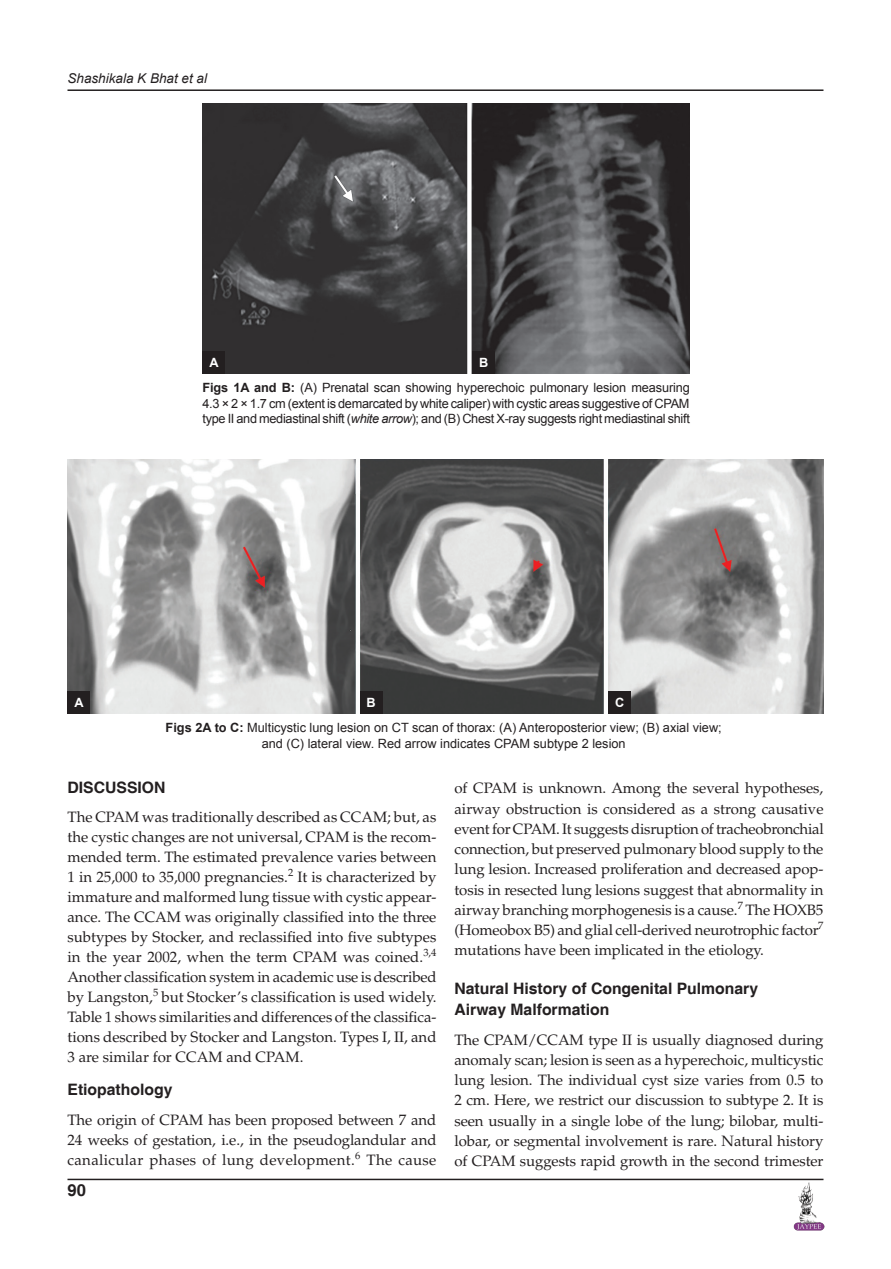
<style>
.page{position:relative;width:891px;height:1269px;background:#fff}
.page>*{position:absolute;margin:0;border:0;box-sizing:border-box;transform-origin:0 0}
.t1{font:700 16.5px "Helvetica";color:#231f20}
.t2{font:700 15.75px/21px "Helvetica";color:#231f20}
.t3{font:15px/20.2px "Palatino";letter-spacing:-.005em;color:#231f20;text-align:justify}
.t4{font:italic 13.5px "Arial";color:#231f20}
.t5{font:12.75px/15.8px "Arial";color:#231f20;text-align:justify}
.t6{font:700 12.75px "Arial";color:#fff}
.s1{font-weight:700}
.s2{font-style:italic}
</style>
<div class="page">
<hr style="left:68px;top:89px;width:756px;height:2px;background:#231f20">
<hr style="left:68px;top:1179px;width:756px;height:1px;background:#231f20">
<img style="left:794px;top:1182px;width:30px;height:49px">
<img style="left:68px;top:459px;width:756px;height:255px">
<img style="left:202px;top:104px;width:488px;height:270px">
<div style="left:202px;top:351px;width:23px;height:23px;background:#231f20"></div>
<div style="left:472px;top:351px;width:23px;height:23px;background:#231f20"></div>
<div style="left:68px;top:691px;width:22px;height:23px;background:#231f20"></div>
<div style="left:360px;top:691px;width:22px;height:23px;background:#231f20"></div>
<div style="left:608px;top:691px;width:23px;height:23px;background:#231f20"></div>
<p class="t4" style="left:68px;top:69px;width:141px">Shashikala K Bhat et al</p>
<p class="t6" style="left:209px;top:354px;width:11px">A</p>
<p class="t6" style="left:479px;top:354px;width:11px">B</p>
<p class="t5" style="left:202px;top:380px;width:489px"><span class="s1">Figs 1A and B:</span> (A) Prenatal scan showing hyperechoic pulmonary lesion measuring 4.3 × 2 × 1.7 cm (extent is demarcated by white caliper) with cystic areas suggestive of CPAM type II and mediastinal shift (<span class="s2">white arrow</span>); and (B) Chest X-ray suggests right mediastinal shift</p>
<p class="t6" style="left:74px;top:694px;width:11px">A</p>
<p class="t6" style="left:367px;top:694px;width:11px">B</p>
<p class="t6" style="left:615px;top:694px;width:11px">C</p>
<p class="t5" style="left:166px;top:720px;width:558px;text-align:center"><span class="s1">Figs 2A to C:</span> Multicystic lung lesion on CT scan of thorax: (A) Anteroposterior view; (B) axial view; and (C) lateral view. Red arrow indicates CPAM subtype 2 lesion</p>
<p class="t2" style="left:68px;top:778px;width:100px">DISCUSSION</p>
<p class="t3" style="left:67px;top:808px;width:371px">The CPAM was traditionally described as CCAM; but, as the cystic changes are not universal, CPAM is the recom&shy;mended term. The estimated prevalence varies between 1 in 25,000 to 35,000 pregnancies.<sup>2</sup> It is characterized by immature and malformed lung tissue with cystic appear&shy;ance. The CCAM was originally classified into the three subtypes by Stocker, and reclassified into five subtypes in the year 2002, when the term CPAM was coined.<sup>3,4<br></sup>Another classification system in academic use is described by Langston,<sup>5</sup> but Stocker’s classification is used widely.<br>Table 1 shows similarities and differences of the classifica&shy;tions described by Stocker and Langston. Types I, II, and 3 are similar for CCAM and CPAM.</p>
<p class="t2" style="left:68px;top:1080px;width:107px">Etiopathology</p>
<p class="t3" style="left:68px;top:1110px;width:371px">The origin of CPAM has been proposed between 7 and 24 weeks of gestation, i.e., in the pseudoglandular and canalicular phases of lung development.<sup>6</sup> The cause</p>
<p class="t1" style="left:68px;top:1180px;width:20px">90</p>
<p class="t3" style="left:454px;top:778px;width:371px">of CPAM is unknown. Among the several hypotheses, airway obstruction is considered as a strong causative event for CPAM. It suggests disruption of tracheobronchial connection, but preserved pulmonary blood supply to the lung lesion. Increased proliferation and decreased apop&shy;tosis in resected lung lesions suggest that abnormality in airway branching morphogenesis is a cause.<sup>7</sup> The HOXB5 (Homeobox B5) and glial cell-derived neurotrophic factor<sup>7 </sup>mutations have been implicated in the etiology.</p>
<p class="t2" style="left:454px;top:979px;width:305px">Natural History of Congenital Pulmonary<br>Airway Malformation</p>
<p class="t3" style="left:454px;top:1030px;width:371px">The CPAM/CCAM type II is usually diagnosed during anomaly scan; lesion is seen as a hyperechoic, multicystic lung lesion. The individual cyst size varies from 0.5 to 2 cm. Here, we restrict our discussion to subtype 2. It is seen usually in a single lobe of the lung; bilobar, multi&shy;lobar, or segmental involvement is rare. Natural history of CPAM suggests rapid growth in the second trimester</p>
</div>
